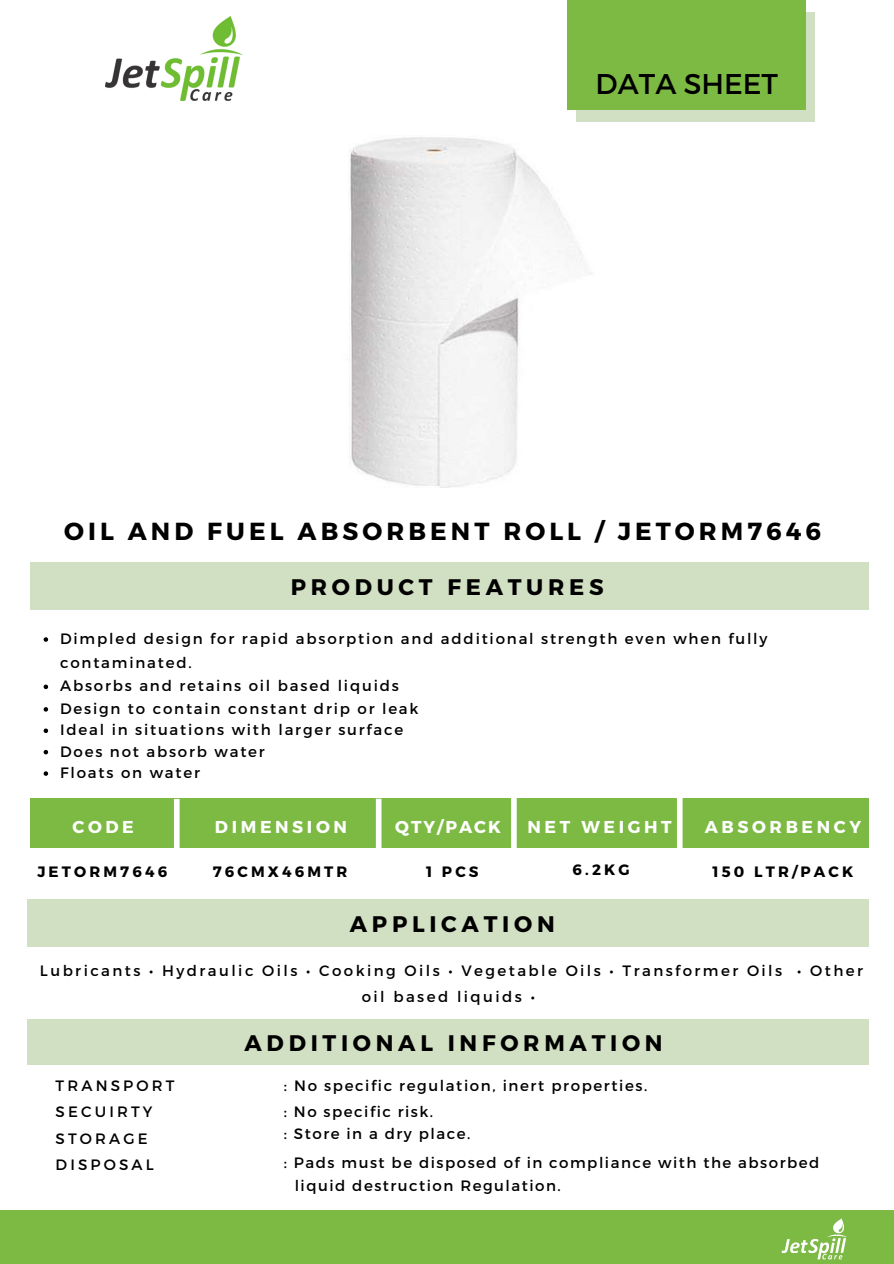
<style>
.page{position:relative;width:894px;height:1264px;background:#fff}
.page>*{position:absolute;margin:0;border:0;box-sizing:border-box;transform-origin:0 0}
.t1{font:28.5px "Montserrat";color:#000}
.t2{font:700 24.75px "Montserrat";letter-spacing:.165em;color:#000}
.t3{font:700 22.5px "Montserrat";letter-spacing:.21em;color:#000}
.t4{font:700 17.1px "Montserrat";letter-spacing:.21em;color:#fff}
.t5{font:15px/23.7px "Montserrat";letter-spacing:.12em;color:#000}
.t6{font:15px "Montserrat";letter-spacing:.1em;color:#000}
.t7{font:15px/26px "Montserrat";letter-spacing:.16em;color:#000;text-align:center}
.t8{font:700 15px "Montserrat";letter-spacing:.21em;color:#000}
.t9{font:15px "Montserrat";letter-spacing:.21em;color:#000}
</style>
<div class="page">
<div style="left:576px;top:12px;width:238px;height:109px;background:#d1dfc3"></div>
<svg style="left:44px;top:637px;width:4px;height:4px"></svg>
<svg style="left:44px;top:684px;width:4px;height:5px"></svg>
<svg style="left:44px;top:707px;width:4px;height:4px"></svg>
<svg style="left:44px;top:728px;width:4px;height:5px"></svg>
<svg style="left:44px;top:750px;width:4px;height:4px"></svg>
<svg style="left:44px;top:771px;width:4px;height:4px"></svg>
<div style="left:30px;top:562px;width:838px;height:47px;background:#d1dfc3"></div>
<div style="left:30px;top:798px;width:838px;height:50px;background:#7cba43"></div>
<div style="left:376px;top:798px;width:5px;height:114px;background:#fff"></div>
<div style="left:174px;top:798px;width:5px;height:124px;background:#fff"></div>
<div style="left:676px;top:788px;width:6px;height:124px;background:#fff"></div>
<div style="left:27px;top:1019px;width:841px;height:46px;background:#d1dfc3"></div>
<div style="left:0;top:1210px;width:893px;height:53px;background:#7cba43"></div>
<div style="left:28px;top:899px;width:840px;height:47px;background:#d1dfc3"></div>
<div style="left:567px;top:0;width:238px;height:109px;background:#7cba43"></div>
<div style="left:511px;top:764px;width:5px;height:124px;background:#fff"></div>
<img style="left:781px;top:1218px;width:66px;height:42px">
<img style="left:105px;top:16px;width:137px;height:85px">
<img style="left:349px;top:137px;width:243px;height:351px">
<p class="t1" style="left:595px;top:66px;width:184px">DATA SHEET</p>
<p class="t2" style="left:64px;top:515px;width:758px">OIL AND FUEL ABSORBENT ROLL / JETORM7646</p>
<p class="t3" style="left:291px;top:572px;width:314px">PRODUCT FEATURES</p>
<p class="t5" style="left:60px;top:626px;width:708px">Dimpled design for rapid absorption and additional strength even when fully contaminated.</p>
<p class="t5" style="left:60px;top:673px;width:340px">Absorbs and retains oil based liquids</p>
<p class="t5" style="left:60px;top:696px;width:360px">Design to contain constant drip or leak</p>
<p class="t5" style="left:60px;top:717px;width:344px">Ideal in situations with larger surface</p>
<p class="t5" style="left:60px;top:738px;width:206px">Does not absorb water</p>
<p class="t5" style="left:60px;top:760px;width:141px">Floats on water</p>
<p class="t4" style="left:395px;top:815px;width:107px">QTY/PACK</p>
<p class="t8" style="left:426px;top:862px;width:54px">1 PCS</p>
<p class="t4" style="left:215px;top:815px;width:134px">DIMENSION</p>
<p class="t4" style="left:704px;top:815px;width:158px">ABSORBENCY</p>
<p class="t4" style="left:72px;top:815px;width:63px">CODE</p>
<p class="t4" style="left:527px;top:815px;width:146px">NET WEIGHT</p>
<p class="t8" style="left:572px;top:860px;width:59px">6.2KG</p>
<p class="t8" style="left:37px;top:862px;width:131px">JETORM7646</p>
<p class="t8" style="left:213px;top:862px;width:136px">76CMX46MTR</p>
<p class="t8" style="left:712px;top:862px;width:142px">150 LTR/PACK</p>
<p class="t3" style="left:350px;top:909px;width:206px">APPLICATION</p>
<p class="t7" style="left:40px;top:957px;width:824px">Lubricants • Hydraulic Oils • Cooking Oils • Vegetable Oils • Transformer Oils • Other oil based liquids •</p>
<p class="t9" style="left:56px;top:1075px;width:120px">TRANSPORT</p>
<p class="t9" style="left:56px;top:1102px;width:98px">SECUIRTY</p>
<p class="t9" style="left:56px;top:1129px;width:94px">STORAGE</p>
<p class="t9" style="left:56px;top:1155px;width:100px">DISPOSAL</p>
<p class="t3" style="left:244px;top:1028px;width:419px">ADDITIONAL INFORMATION</p>
<p class="t5" style="left:284px;top:1072px;width:365px">: No specific regulation, inert properties.</p>
<p class="t6" style="left:284px;top:1102px;width:151px">: No specific risk.</p>
<p class="t6" style="left:284px;top:1153px;width:537px">: Pads must be disposed of in compliance with the absorbed</p>
<p class="t6" style="left:294px;top:1175px;width:267px">liquid destruction Regulation.</p>
<p class="t6" style="left:284px;top:1124px;width:188px">: Store in a dry place.</p>
</div>
